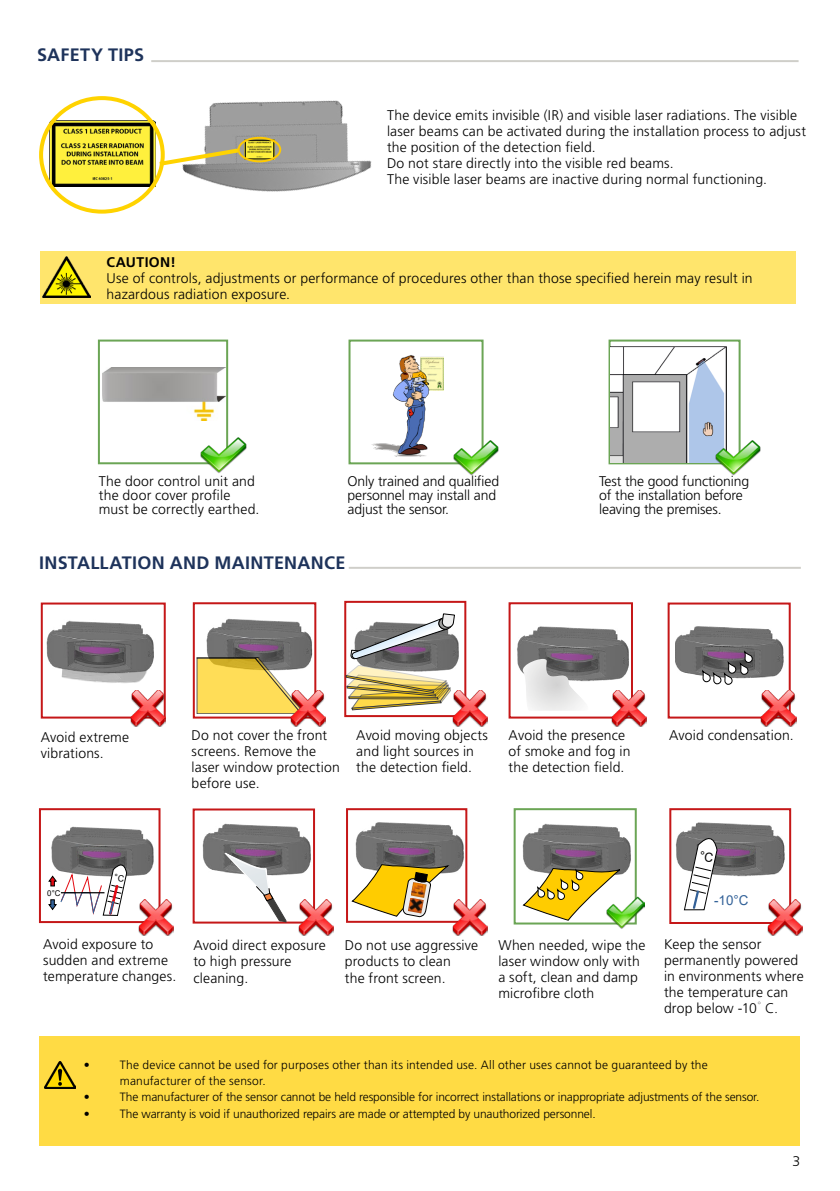
<style>
.page{position:relative;width:840px;height:1191px;background:#fff}
.page>*{position:absolute;margin:0;border:0;box-sizing:border-box;transform-origin:0 0}
.t1{font:700 18px "Frutiger LT Std";letter-spacing:.02em;color:#1e335b}
.t2{font:300 14px/16px "Frutiger LT Std";letter-spacing:.01em;color:#000}
.t3{font:300 14px/14px "Frutiger LT Std";letter-spacing:-.01em;color:#000}
.t4{font:700 14px "Frutiger LT Std";letter-spacing:.025em;color:#000}
.t5{font:13.6px "Arial";color:#326198}
.t6{font:300 12px "Frutiger LT Std";letter-spacing:-.01em;color:#000}
.t7{font:300 12px/16px "Frutiger LT Std";letter-spacing:.015em;color:#000}
.t8{font:8px "Arial";color:#000}
.s1{font-family:"Adobe Song Std"}
</style>
<div class="page">
<div style="left:41px;top:251px;width:754px;height:52px;background:#ffe56c"></div>
<img style="left:43px;top:257px;width:48px;height:41px">
<img style="left:371px;top:355px;width:72px;height:102px">
<div style="left:348px;top:339px;width:135px;height:125px;border:2px solid #6ba555"></div>
<div style="left:98px;top:339px;width:130px;height:125px;border:2px solid #6ba555"></div>
<img style="left:201px;top:434px;width:45px;height:39px">
<img style="left:453px;top:436px;width:45px;height:40px">
<img style="left:102px;top:367px;width:123px;height:53px">
<img style="left:66px;top:678px;width:77px;height:5px">
<img style="left:46px;top:620px;width:108px;height:58px">
<div style="left:41px;top:602px;width:125px;height:116px;border:2px solid #c51718"></div>
<img style="left:130px;top:690px;width:35px;height:36px">
<div style="left:193px;top:602px;width:123px;height:116px;background:#fff;border:2px solid #c51718"></div>
<img style="left:206px;top:613px;width:111px;height:62px">
<svg style="left:197px;top:657px;width:107px;height:57px"></svg>
<img style="left:455px;top:636px;width:4px;height:30px">
<div style="left:344px;top:601px;width:122px;height:116px;border:2px solid #c51718"></div>
<svg style="left:345px;top:613px;width:110px;height:97px"></svg>
<div style="left:508px;top:602px;width:124px;height:116px;border:2px solid #c51718"></div>
<img style="left:510px;top:621px;width:123px;height:65px">
<img style="left:522px;top:659px;width:66px;height:51px">
<div style="left:667px;top:602px;width:123px;height:116px;border:2px solid #c51718"></div>
<img style="left:675px;top:620px;width:116px;height:64px">
<svg style="left:701px;top:651px;width:51px;height:34px"></svg>
<div style="left:513px;top:808px;width:123px;height:116px;border:2px solid #6ba555"></div>
<img style="left:522px;top:818px;width:115px;height:63px">
<svg style="left:523px;top:868px;width:96px;height:52px"></svg>
<img style="left:606px;top:895px;width:37px;height:34px">
<img style="left:48px;top:826px;width:106px;height:55px">
<div style="left:39px;top:808px;width:121px;height:115px;border:2px solid #c51718"></div>
<div style="left:192px;top:808px;width:123px;height:115px;border:2px solid #c51718"></div>
<img style="left:202px;top:818px;width:114px;height:62px">
<svg style="left:214px;top:852px;width:83px;height:71px"></svg>
<img style="left:355px;top:822px;width:109px;height:51px">
<div style="left:346px;top:808px;width:121px;height:114px;border:2px solid #c51718"></div>
<svg style="left:352px;top:864px;width:96px;height:53px"></svg>
<div style="left:669px;top:808px;width:121px;height:116px;border:2px solid #c51718"></div>
<img style="left:676px;top:816px;width:116px;height:65px">
<div style="left:39px;top:1036px;width:760px;height:110px;background:#ffdb44"></div>
<img style="left:45px;top:1061px;width:30px;height:27px">
<img style="left:138px;top:899px;width:35px;height:36px">
<img style="left:298px;top:899px;width:35px;height:36px">
<img style="left:452px;top:899px;width:35px;height:36px">
<img style="left:766px;top:899px;width:35px;height:36px">
<img style="left:290px;top:690px;width:35px;height:36px">
<img style="left:452px;top:690px;width:35px;height:36px">
<img style="left:611px;top:690px;width:35px;height:36px">
<img style="left:760px;top:690px;width:35px;height:36px">
<div style="left:608px;top:339px;width:132px;height:125px;border:2px solid #6ba555"></div>
<img style="left:610px;top:347px;width:115px;height:115px">
<img style="left:715px;top:436px;width:45px;height:40px">
<hr style="left:151px;top:60px;width:647px;height:2px;background:#9f9e93">
<hr style="left:348px;top:567px;width:452px;height:2px;background:#9f9e93">
<img style="left:157px;top:60px;width:227px;height:132px">
<svg style="left:155px;top:146px;width:88px;height:22px"></svg>
<img style="left:50px;top:121px;width:105px;height:66px">
<img style="left:244px;top:140px;width:30px;height:19px">
<div style="left:237px;top:137px;width:44px;height:25px;border:2px solid #ffca00;border-radius:50%"></div>
<div style="left:39px;top:96px;width:126px;height:118px;border:4px solid #ffd300;border-radius:50%"></div>
<svg style="left:49px;top:862px;width:78px;height:54px"></svg>
<svg style="left:683px;top:835px;width:34px;height:75px"></svg>
<p class="t1" style="left:37px;top:44px;width:108px">SAFETY TIPS</p>
<p class="t2" style="left:387px;top:108px;width:420px">The device emits invisible (IR) and visible laser radiations. The visible laser beams can be activated during the installation process to adjust the position of the detection field.<br>Do not stare directly into the visible red beams.<br>The visible laser beams are inactive during normal functioning.</p>
<p class="t4" style="left:107px;top:254px;width:71px">CAUTION!</p>
<p class="t2" style="left:107px;top:270px;width:647px">Use of controls, adjustments or performance of procedures other than those specified herein may result in hazardous radiation exposure.</p>
<p class="t2" style="left:99px;top:475px;width:162px;line-height:14px">The door control unit and the door cover profile must be correctly earthed.</p>
<p class="t3" style="left:599px;top:475px;width:151px">Test the good functioning of the installation before leaving the premises.</p>
<p class="t3" style="left:347px;top:475px;width:153px">Only trained and qualified personnel may install and adjust the sensor.</p>
<p class="t1" style="left:39px;top:552px;width:308px">INSTALLATION AND MAINTENANCE</p>
<p class="t2" style="left:41px;top:729px;width:90px">Avoid extreme vibrations.</p>
<p class="t2" style="left:191px;top:727px;width:150px">Do not cover the front screens. Remove the laser window protection before use.</p>
<p class="t2" style="left:356px;top:727px;width:133px">Avoid moving objects and light sources in the detection field.</p>
<p class="t2" style="left:508px;top:727px;width:123px">Avoid the presence of smoke and fog in the detection field.</p>
<p class="t2" style="left:668px;top:727px;width:126px">Avoid condensation.</p>
<p class="t8" style="left:47px;top:887px;width:15px">0°C</p>
<p class="t5" style="left:713px;top:891px;width:36px">-10°C</p>
<p class="t2" style="left:43px;top:936px;width:135px">Avoid exposure to sudden and extreme temperature changes.</p>
<p class="t2" style="left:193px;top:938px;width:134px">Avoid direct exposure to high pressure cleaning.</p>
<p class="t2" style="left:345px;top:938px;width:135px">Do not use aggressive products to clean<br>the front screen.</p>
<p class="t2" style="left:663px;top:936px;width:141px">Keep the sensor permanently powered in environments where the temperature can drop below -10<span class="s1">°</span>C<span class="s1">.</span></p>
<p class="t2" style="left:498px;top:937px;width:148px">When needed, wipe the laser window only with a soft, clean and damp microfibre cloth</p>
<p class="t6" style="left:84px;top:1057px;width:7px">•</p>
<p class="t7" style="left:120px;top:1056px;width:589px">The device cannot be used for purposes other than its intended use. All other uses cannot be guaranteed by the manufacturer of the sensor.</p>
<p class="t6" style="left:84px;top:1089px;width:7px">•</p>
<p class="t6" style="left:120px;top:1089px;width:640px">The manufacturer of the sensor cannot be held responsible for incorrect installations or inappropriate adjustments of the sensor.</p>
<p class="t6" style="left:84px;top:1106px;width:7px">•</p>
<p class="t6" style="left:120px;top:1106px;width:477px">The warranty is void if unauthorized repairs are made or attempted by unauthorized personnel.</p>
<p class="t2" style="left:792px;top:1153px;width:9px">3</p>
</div>
